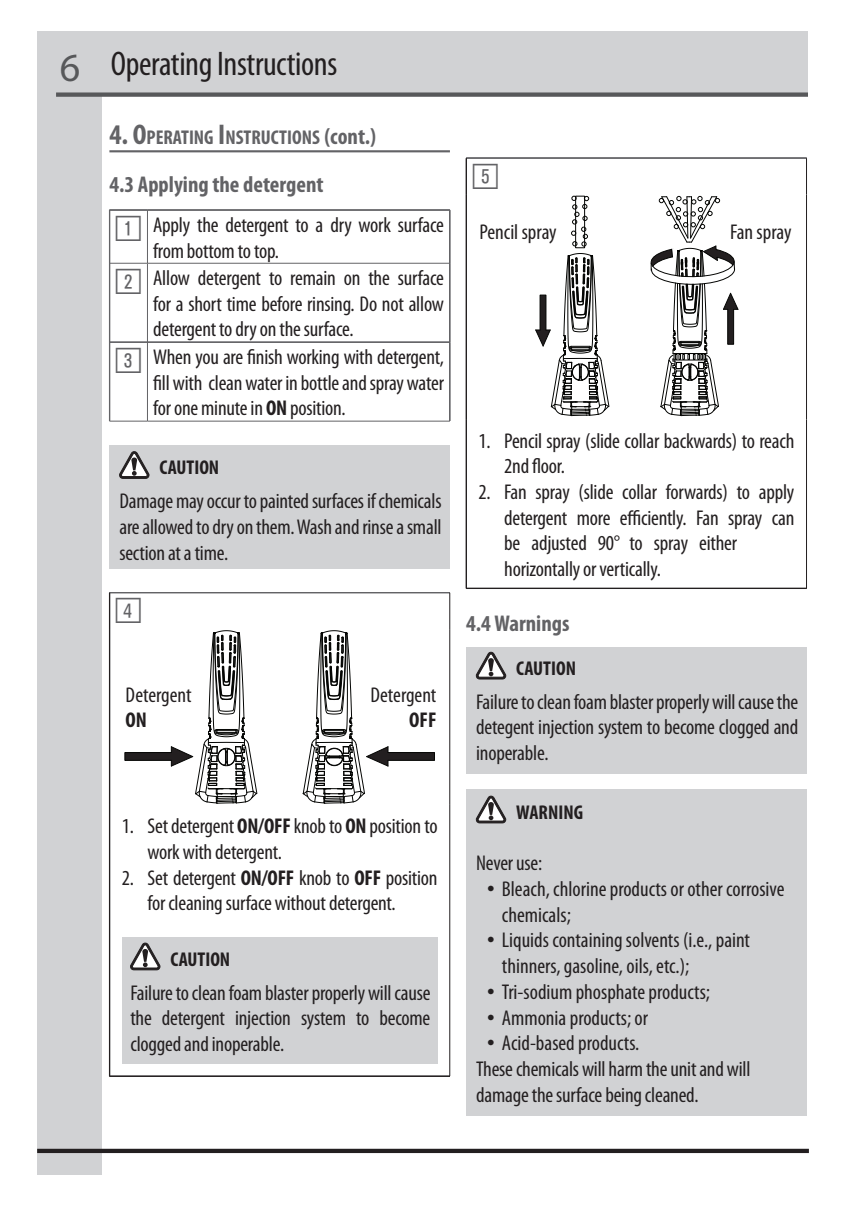
<style>
.page{position:relative;width:851px;height:1205px;background:#fff}
.page>*{position:absolute;margin:0;border:0;box-sizing:border-box;transform-origin:0 0}
.t1{font:condensed 34.25px "Myriad Pro";letter-spacing:-.01em;color:#231f20}
.t2{font:34.25px "ZI14";color:#636366}
.t3{font:700 condensed 22.75px "Myriad Pro";color:#636366}
.t4{font:condensed 21.5px/25.8px "Myriad Pro";letter-spacing:-.01em;color:#231f20}
.t5{font:700 condensed 21.5px "Myriad Pro";color:#231f20}
.t6{font:700 condensed 20px "Myriad Pro";color:#636366}
.t7{font:700 condensed 20px "Myriad Pro";color:#231f20}
.s1{font-stretch:normal;font-size:40px;color:#57585a}
.s2{font-size:28.5px}
.s3{font-size:22.75px}
.s4{font-family:"ZI14";font-stretch:normal;font-size:34.25px;color:#636366}
.s5{font-weight:700}
.s6{font-family:"Gotham";font-stretch:normal}
</style>
<div class="page">
<div style="left:37px;top:31px;width:64px;height:1143px;background:#d1d2d4"></div>
<hr style="left:37px;top:1149px;width:771px;height:4px;background:#231f20">
<div style="left:101px;top:31px;width:706px;height:61px;background:#d1d2d4"></div>
<div style="left:56px;top:92px;width:751px;height:5px;background:#57585a"></div>
<hr style="left:109px;top:150px;width:341px;height:2px;background:#636366">
<hr style="left:109px;top:209px;width:38px;height:1px;background:#636366">
<hr style="left:110px;top:210px;width:37px;height:1px;background:#636366">
<hr style="left:109px;top:210px;width:1px;height:53px;background:#636366">
<hr style="left:147px;top:209px;width:303px;height:1px;background:#636366">
<hr style="left:147px;top:210px;width:302px;height:1px;background:#636366">
<hr style="left:449px;top:210px;width:1px;height:53px;background:#636366">
<hr style="left:109px;top:263px;width:1px;height:79px;background:#636366">
<hr style="left:449px;top:263px;width:1px;height:79px;background:#636366">
<hr style="left:110px;top:342px;width:37px;height:1px;background:#636366">
<hr style="left:109px;top:342px;width:1px;height:79px;background:#636366">
<hr style="left:147px;top:342px;width:302px;height:1px;background:#636366">
<hr style="left:449px;top:342px;width:1px;height:79px;background:#636366">
<hr style="left:147px;top:210px;width:1px;height:53px;background:#636366">
<hr style="left:110px;top:263px;width:37px;height:1px;background:#636366">
<hr style="left:147px;top:263px;width:302px;height:1px;background:#636366">
<hr style="left:147px;top:263px;width:1px;height:79px;background:#636366">
<hr style="left:147px;top:342px;width:1px;height:79px;background:#636366">
<hr style="left:109px;top:421px;width:38px;height:1px;background:#636366">
<hr style="left:147px;top:421px;width:303px;height:1px;background:#636366">
<div style="left:109px;top:446px;width:341px;height:123px;background:#d1d2d4"></div>
<svg style="left:119px;top:451px;width:30px;height:28px"></svg>
<hr style="left:109px;top:592px;width:341px;height:1px;background:#636366">
<hr style="left:109px;top:593px;width:1px;height:36px;background:#231f20">
<hr style="left:109px;top:629px;width:1px;height:176px;background:#231f20">
<hr style="left:109px;top:805px;width:1px;height:271px;background:#231f20">
<hr style="left:110px;top:1075px;width:340px;height:1px;background:#231f20">
<hr style="left:109px;top:1076px;width:341px;height:1px;background:#231f20">
<hr style="left:449px;top:593px;width:1px;height:36px;background:#231f20">
<hr style="left:449px;top:629px;width:1px;height:176px;background:#231f20">
<hr style="left:449px;top:805px;width:1px;height:271px;background:#231f20">
<div style="left:387px;top:752px;width:48px;height:9px;border:1px solid #040503"></div>
<svg style="left:302px;top:630px;width:132px;height:174px"></svg>
<svg style="left:125px;top:630px;width:132px;height:174px"></svg>
<div style="left:122px;top:938px;width:315px;height:126px;background:#d1d2d4"></div>
<svg style="left:130px;top:943px;width:30px;height:27px"></svg>
<hr style="left:466px;top:157px;width:340px;height:1px;background:#636366">
<hr style="left:466px;top:158px;width:340px;height:1px;background:#636366">
<hr style="left:465px;top:158px;width:1px;height:36px;background:#231f20">
<hr style="left:466px;top:158px;width:1px;height:36px;background:#231f20">
<hr style="left:465px;top:194px;width:1px;height:225px;background:#231f20">
<hr style="left:466px;top:194px;width:1px;height:225px;background:#231f20">
<hr style="left:465px;top:419px;width:1px;height:169px;background:#231f20">
<hr style="left:466px;top:419px;width:1px;height:169px;background:#231f20">
<hr style="left:466px;top:588px;width:340px;height:1px;background:#231f20">
<hr style="left:806px;top:158px;width:1px;height:36px;background:#231f20">
<hr style="left:806px;top:194px;width:1px;height:225px;background:#231f20">
<hr style="left:806px;top:419px;width:1px;height:169px;background:#231f20">
<svg style="left:535px;top:253px;width:74px;height:163px"></svg>
<div style="left:575px;top:196px;width:10px;height:52px;border:1px solid #040503"></div>
<svg style="left:571px;top:196px;width:18px;height:51px"></svg>
<svg style="left:650px;top:196px;width:89px;height:220px"></svg>
<div style="left:466px;top:647px;width:340px;height:126px;background:#d1d2d4"></div>
<svg style="left:476px;top:652px;width:30px;height:27px"></svg>
<div style="left:466px;top:789px;width:340px;height:327px;background:#d1d2d4"></div>
<svg style="left:476px;top:796px;width:30px;height:27px"></svg>
<h1 class="t1" style="left:60px;top:43px;width:279px"><span class="s1">6</span> Operating Instructions</h1>
<p class="t6" style="left:109px;top:125px;width:268px"><span class="s2">4. O</span>PERATING <span class="s2">I</span>NSTRUCTIONS <span class="s3">(cont.)</span></p>
<p class="t3" style="left:109px;top:170px;width:216px">4.3 Applying the detergent</p>
<p class="t4" style="left:115px;top:212px;width:330px"><span class="s4">a</span> Apply the detergent to a dry work surface</p>
<p class="t4" style="left:153px;top:237px;width:127px">from bottom to top.</p>
<p class="t4" style="left:115px;top:265px;width:330px"><span class="s4">s</span> Allow detergent to remain on the surface</p>
<p class="t4" style="left:153px;top:290px;width:292px">for a short time before rinsing. Do not allow</p>
<p class="t4" style="left:153px;top:316px;width:202px">detergent to dry on the surface.</p>
<p class="t4" style="left:115px;top:344px;width:330px"><span class="s4">d</span> When you are finish working with detergent,</p>
<p class="t4" style="left:153px;top:369px;width:292px">fill with clean water in bottle and spray water</p>
<p class="t4" style="left:153px;top:395px;width:194px">for one minute in <span class="s5">ON</span> position.</p>
<p class="t7" style="left:159px;top:455px;width:61px">CAUTION</p>
<p class="t4" style="left:119px;top:488px;width:323px;text-align:justify">Damage may occur to painted surfaces if chemicals are allowed to dry on them. Wash and rinse a small section at a time.</p>
<h1 class="t2" style="left:115px;top:591px;width:28px">f</h1>
<p class="t4" style="left:126px;top:681px;width:67px">Detergent</p>
<p class="t5" style="left:126px;top:707px;width:23px">ON</p>
<p class="t4" style="left:370px;top:681px;width:67px">Detergent</p>
<p class="t5" style="left:409px;top:707px;width:29px">OFF</p>
<p class="t4" style="left:147px;top:813px;width:291px;text-indent:-26px">1. Set detergent <span class="s5">ON/OFF</span> knob to <span class="s5">ON</span> position to work with detergent.</p>
<p class="t4" style="left:147px;top:864px;width:291px;text-indent:-26px">2. Set detergent <span class="s5">ON/OFF</span> knob to <span class="s5">OFF</span> position for cleaning surface without detergent.</p>
<p class="t7" style="left:170px;top:946px;width:61px">CAUTION</p>
<p class="t4" style="left:130px;top:979px;width:301px;text-align:justify">Failure to clean foam blaster properly will cause the detergent injection system to become clogged and inoperable.</p>
<h1 class="t2" style="left:472px;top:157px;width:28px">g</h1>
<p class="t4" style="left:479px;top:218px;width:79px">Pencil spray</p>
<p class="t4" style="left:730px;top:218px;width:63px">Fan spray</p>
<p class="t4" style="left:504px;top:427px;width:291px;text-indent:-26px">1. Pencil spray (slide collar backwards) to reach<br>2nd floor.</p>
<p class="t4" style="left:504px;top:479px;width:291px;text-indent:-26px">2. Fan spray (slide collar forwards) to apply detergent more efficiently. Fan spray can be adjusted 90° to spray either horizontally or vertically.</p>
<p class="t3" style="left:466px;top:609px;width:105px">4.4 Warnings</p>
<p class="t7" style="left:516px;top:656px;width:61px">CAUTION</p>
<p class="t4" style="left:476px;top:688px;width:324px;text-align:justify">Failure to clean foam blaster properly will cause the detegent injection system to become clogged and inoperable.</p>
<p class="t7" style="left:516px;top:799px;width:68px">WARNING</p>
<p class="t4" style="left:476px;top:850px;width:67px">Never use:</p>
<p class="t4" style="left:502px;top:876px;width:284px;text-indent:-16px"><span class="s6">•</span> Bleach, chlorine products or other corrosive chemicals;</p>
<p class="t4" style="left:502px;top:927px;width:250px;text-indent:-16px"><span class="s6">•</span> Liquids containing solvents (i.e., paint thinners, gasoline, oils, etc.);</p>
<p class="t4" style="left:485px;top:978px;width:226px"><span class="s6">•</span> Tri-sodium phosphate products;</p>
<p class="t4" style="left:485px;top:1004px;width:164px"><span class="s6">•</span> Ammonia products; or</p>
<p class="t4" style="left:476px;top:1030px;width:276px;text-indent:10px"><span class="s6">•</span> Acid-based products.<br>These chemicals will harm the unit and will damage the surface being cleaned.</p>
</div>
